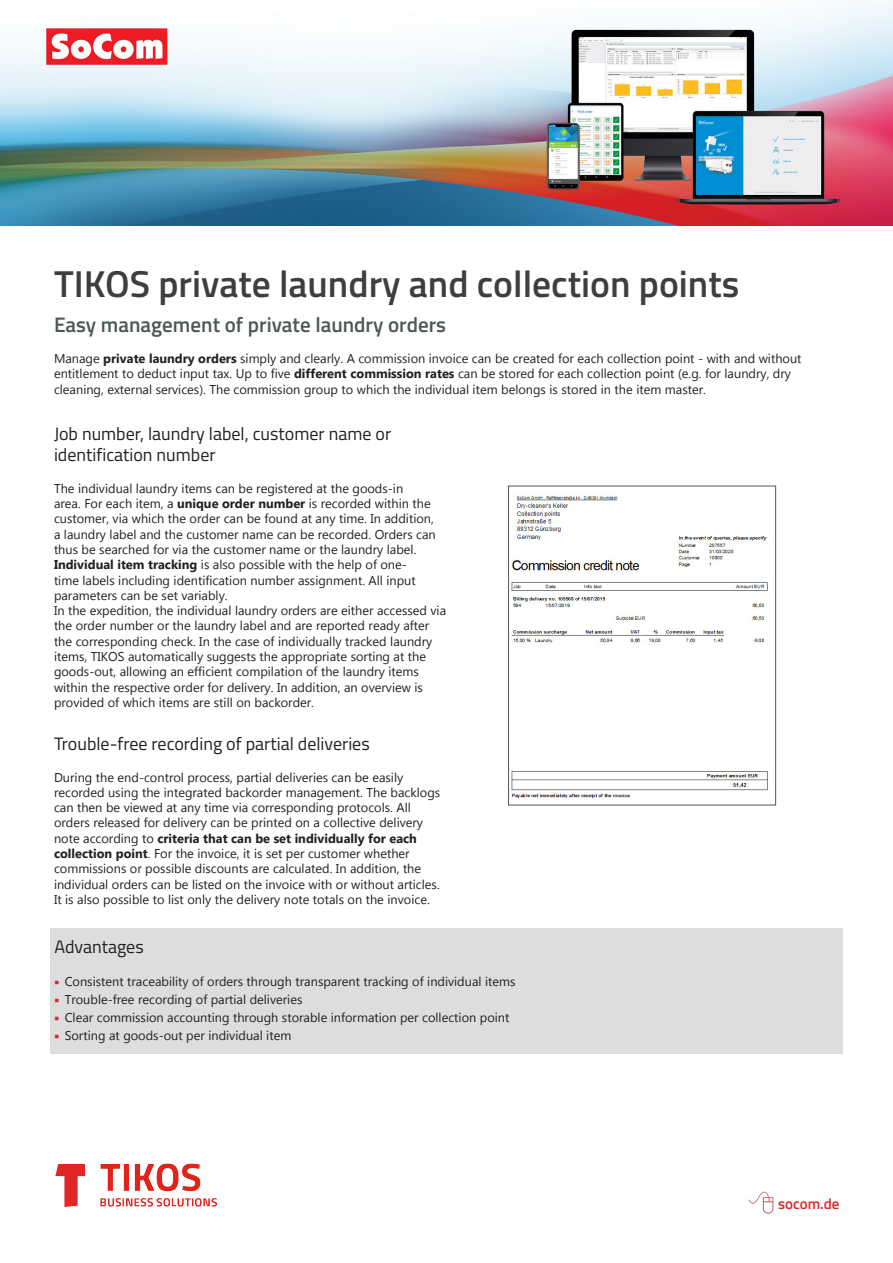
<style>
.page{position:relative;width:893px;height:1263px;background:#fff}
.page>*{position:absolute;margin:0;border:0;box-sizing:border-box;transform-origin:0 0}
.t1{font:600 37.5px "Titillium Web";color:#3e3e3f}
.t2{font:600 21px "Titillium Web";color:#4d5757}
.t3{font:18px/21.6px "Titillium Web";color:#231f20}
.t4{font:600 15px "Titillium Web";color:#e32626}
.t5{font:12.75px/15.3px "Gadugi";color:#231f20}
.s1{font-weight:700}
.s2{font-family:"Titillium Web";font-weight:900;color:#ee1d23}
</style>
<div class="page">
<img style="left:0;top:0;width:893px;height:225px">
<img style="left:55px;top:1163px;width:162px;height:44px">
<img style="left:748px;top:1191px;width:25px;height:22px">
<img style="left:511px;top:495px;width:257px;height:304px">
<div style="left:508px;top:486px;width:268px;height:319px;border:1px solid #4f5858"></div>
<div style="left:50px;top:928px;width:793px;height:125px;background:#dcdddf"></div>
<p class="t1" style="left:54px;top:256px;width:687px">TIKOS private laundry and collection points</p>
<p class="t2" style="left:54px;top:308px;width:394px">Easy management of private laundry orders</p>
<p class="t5" style="left:54px;top:351px;width:749px">Manage <span class="s1">private laundry orders</span> simply and clearly. A commission invoice can be created for each collection point - with and without entitlement to deduct input tax. Up to five <span class="s1">different commission rates</span> can be stored for each collection point (e.g. for laundry, dry cleaning, external services). The commission group to which the individual item belongs is stored in the item master.</p>
<p class="t3" style="left:54px;top:422px;width:339px">Job number, laundry label, customer name or identification number</p>
<p class="t5" style="left:54px;top:480px;width:383px">The individual laundry items can be registered at the goods-in<br>area. For each item, a <span class="s1">unique order number</span> is recorded within the customer, via which the order can be found at any time. In addition, a laundry label and the customer name can be recorded. Orders can thus be searched for via the customer name or the laundry label.<br><span class="s1">Individual item tracking</span> is also possible with the help of one-<br>time labels including identification number assignment. All input parameters can be set variably.</p>
<p class="t5" style="left:54px;top:603px;width:394px">In the expedition, the individual laundry orders are either accessed via the order number or the laundry label and are reported ready after the corresponding check. In the case of individually tracked laundry items, TIKOS automatically suggests the appropriate sorting at the goods-out, allowing an efficient compilation of the laundry items within the respective order for delivery. In addition, an overview is provided of which items are still on backorder.</p>
<p class="t3" style="left:54px;top:732px;width:317px">Trouble-free recording of partial deliveries</p>
<p class="t5" style="left:54px;top:769px;width:388px">During the end-control process, partial deliveries can be easily recorded using the integrated backorder management. The backlogs can then be viewed at any time via corresponding protocols. All orders released for delivery can be printed on a collective delivery note according to <span class="s1">criteria that can be set individually for each collection point</span>. For the invoice, it is set per customer whether commissions or possible discounts are calculated. In addition, the individual orders can be listed on the invoice with or without articles.<br>It is also possible to list only the delivery note totals on the invoice.</p>
<p class="t3" style="left:54px;top:935px;width:91px">Advantages</p>
<p class="t5" style="left:54px;top:974px;width:463px"><span class="s2">•</span> Consistent traceability of orders through transparent tracking of individual items</p>
<p class="t5" style="left:54px;top:992px;width:250px"><span class="s2">•</span> Trouble-free recording of partial deliveries</p>
<p class="t5" style="left:54px;top:1010px;width:456px"><span class="s2">•</span> Clear commission accounting through storable information per collection point</p>
<p class="t5" style="left:54px;top:1028px;width:238px"><span class="s2">•</span> Sorting at goods-out per individual item</p>
<p class="t4" style="left:778px;top:1192px;width:63px">socom.de</p>
</div>
